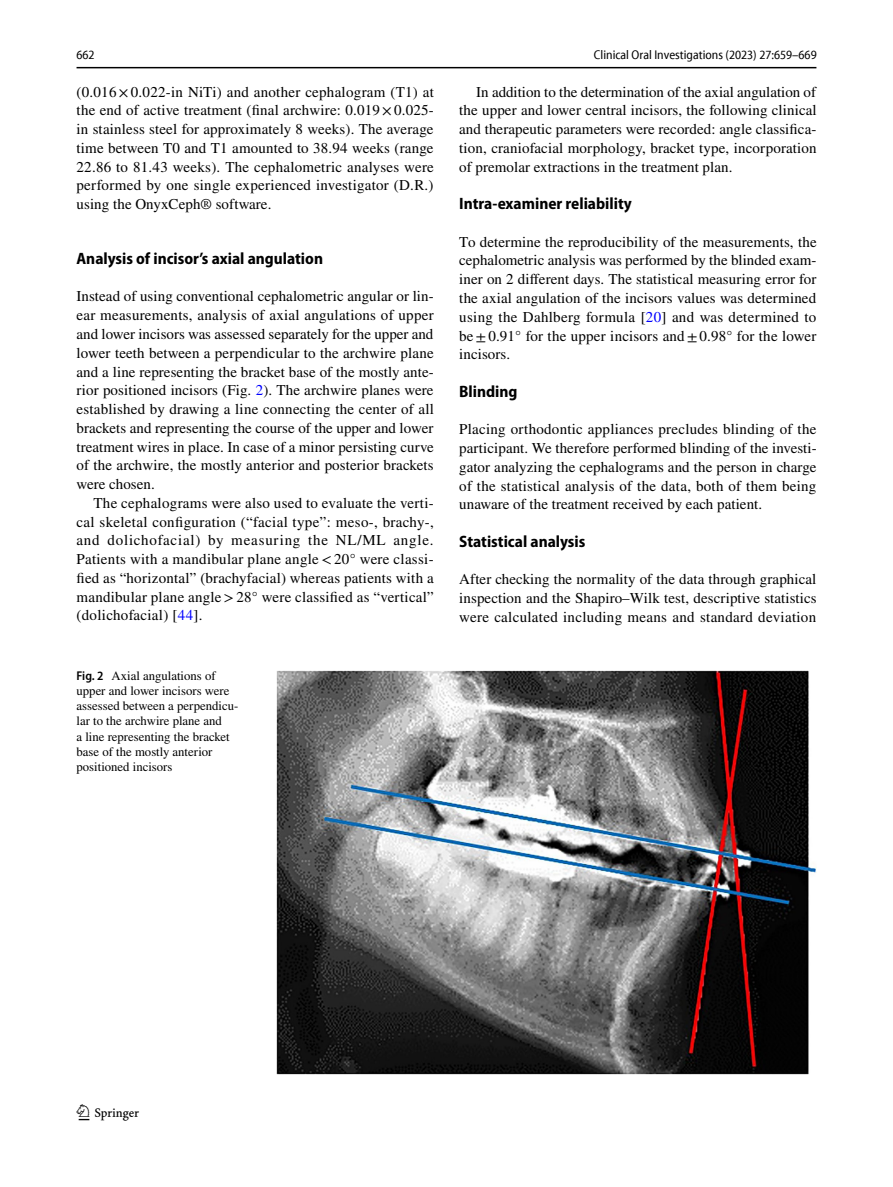
<style>
.page{position:relative;width:893px;height:1187px;background:#fff}
.page>*{position:absolute;margin:0;border:0;box-sizing:border-box;transform-origin:0 0}
.t1{font:22.5px "Springnew Regular 2";color:#000}
.t2{font:700 semi-condensed 16.5px "Myriad Pro";color:#000}
.t3{font:15px/18.8px "STIX";letter-spacing:.01em;color:#000;text-align:justify}
.t4{font:12.75px/15px "STIX";color:#000}
.t5{font:semi-condensed 12.75px "Myriad Pro Unic";color:#000}
.s1{color:#00f}
.s2{font-family:"Myriad Pro";font-weight:600;font-stretch:semi-condensed}
</style>
<div class="page">
<hr style="left:77px;top:67px;width:739px;height:1px;background:#000">
<img style="left:276px;top:671px;width:540px;height:402px">
<p class="t5" style="left:76px;top:50px;width:20px">662</p>
<p class="t5" style="left:594px;top:50px;width:224px">Clinical Oral Investigations (2023) 27:659–669</p>
<p class="t3" style="left:77px;top:83px;width:359px">(0.016×0.022-in NiTi) and another cephalogram (T1) at the end of active treatment (final archwire: 0.019 ×0.025- in stainless steel for approximately 8 weeks). The average time between T0 and T1 amounted to 38.94 weeks (range 22.86 to 81.43 weeks). The cephalometric analyses were performed by one single experienced investigator (D.R.) using the OnyxCeph® software.</p>
<p class="t2" style="left:77px;top:249px;width:248px">Analysis of incisor’s axial angulation</p>
<p class="t3" style="left:77px;top:288px;width:359px">Instead of using conventional cephalometric angular or lin&shy;ear measurements, analysis of axial angulations of upper and lower incisors was assessed separately for the upper and lower teeth between a perpendicular to the archwire plane and a line representing the bracket base of the mostly ante&shy;rior positioned incisors (Fig. <span class="s1">2</span>). The archwire planes were established by drawing a line connecting the center of all brackets and representing the course of the upper and lower treatment wires in place. In case of a minor persisting curve of the archwire, the mostly anterior and posterior brackets were chosen.</p>
<p class="t3" style="left:77px;top:494px;width:359px;text-indent:17px">The cephalograms were also used to evaluate the verti&shy;cal skeletal configuration (“facial type”: meso-, brachy-, and dolichofacial) by measuring the NL/ML angle.<br>Patients with a mandibular plane angle&lt;20° were classi&shy;fied as “horizontal” (brachyfacial) whereas patients with a mandibular plane angle&gt;28° were classified as “vertical” (dolichofacial) [<span class="s1">44</span>].</p>
<p class="t4" style="left:77px;top:669px;width:163px"><span class="s2">Fig. 2</span> Axial angulations of upper and lower incisors were assessed between a perpendicu&shy;lar to the archwire plane and<br>a line representing the bracket base of the mostly anterior positioned incisors</p>
<p class="t3" style="left:459px;top:83px;width:359px;text-indent:17px">In addition to the determination of the axial angulation of the upper and lower central incisors, the following clinical and therapeutic parameters were recorded: angle classifica&shy;tion, craniofacial morphology, bracket type, incorporation of premolar extractions in the treatment plan.</p>
<p class="t2" style="left:459px;top:194px;width:174px">Intra‑examiner reliability</p>
<p class="t3" style="left:459px;top:233px;width:359px">To determine the reproducibility of the measurements, the cephalometric analysis was performed by the blinded exam&shy;iner on 2 different days. The statistical measuring error for the axial angulation of the incisors values was determined using the Dahlberg formula [<span class="s1">20</span>] and was determined to be±0.91° for the upper incisors and±0.98° for the lower incisors.</p>
<p class="t2" style="left:459px;top:382px;width:60px">Blinding</p>
<p class="t3" style="left:459px;top:421px;width:359px">Placing orthodontic appliances precludes blinding of the participant. We therefore performed blinding of the investi&shy;gator analyzing the cephalograms and the person in charge of the statistical analysis of the data, both of them being unaware of the treatment received by each patient.</p>
<p class="t2" style="left:459px;top:532px;width:128px">Statistical analysis</p>
<p class="t3" style="left:459px;top:571px;width:359px">After checking the normality of the data through graphical inspection and the Shapiro–Wilk test, descriptive statistics were calculated including means and standard deviation</p>
<h1 class="t1" style="left:79px;top:1104px;width:62px">1 3</h1>
</div>
